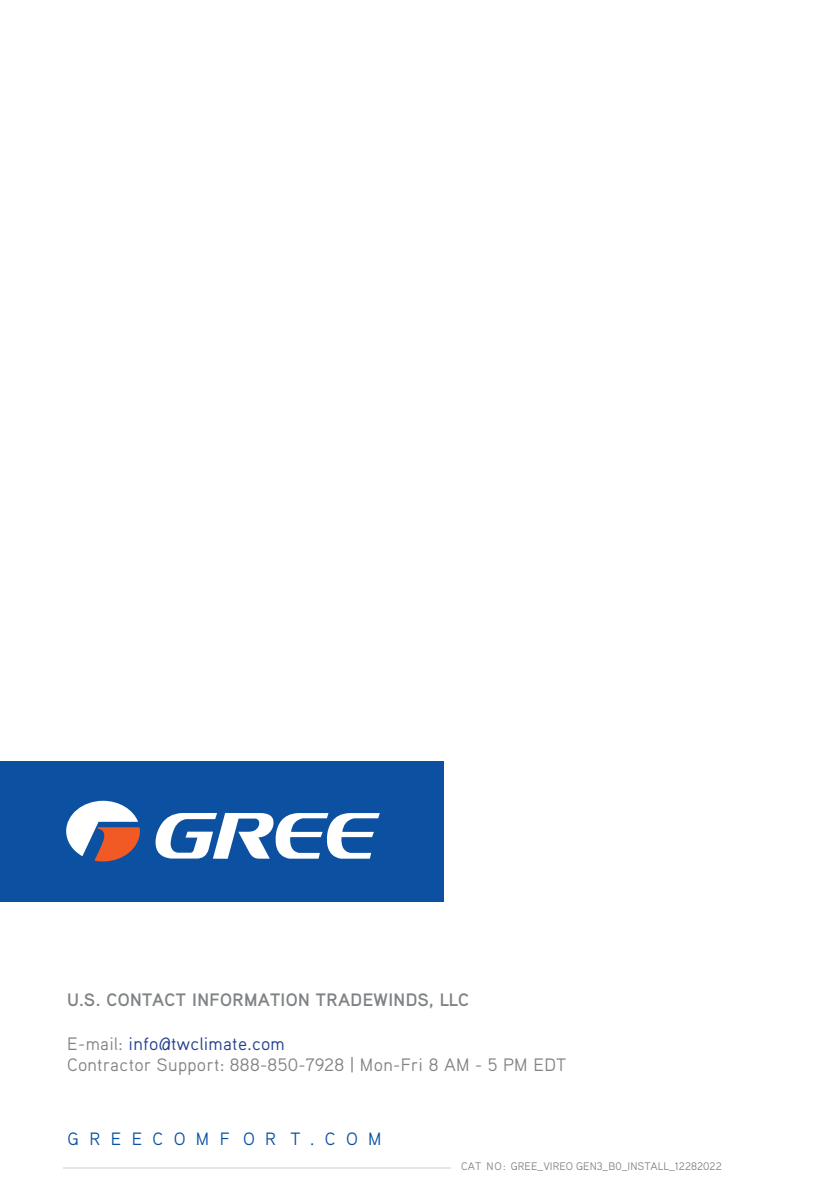
<style>
.page{position:relative;width:840px;height:1191px;background:#fff}
.page>*{position:absolute;margin:0;border:0;box-sizing:border-box;transform-origin:0 0}
.t1{font:18px/21.6px "Aaux Pro";letter-spacing:.02em;color:#808385}
.t2{font:700 18px "Aaux Pro";letter-spacing:.02em;color:#808385}
.t3{font:17.8px "Aaux Pro";letter-spacing:.59em;color:#0c51a1}
.t4{font:11px "Aaux Pro";color:#808285}
.s1{color:#23408c}
</style>
<div class="page">
<hr style="left:64px;top:1167px;width:386px;height:1px;background:#808285">
<div style="left:0;top:761px;width:443px;height:140px;background:#0c51a1"></div>
<svg style="left:66px;top:801px;width:74px;height:60px"></svg>
<svg style="left:155px;top:813px;width:224px;height:46px"></svg>
<p class="t2" style="left:67px;top:988px;width:403px">U.S. CONTACT INFORMATION TRADEWINDS, LLC</p>
<p class="t1" style="left:67px;top:1032px;width:500px">E-mail: <span class="s1">info@twclimate.com<br></span>Contractor Support: 888-850-7928 | Mon-Fri 8 AM - 5 PM EDT</p>
<p class="t3" style="left:67px;top:1127px;width:315px">GREE C O MF OR T . C O M</p>
<p class="t4" style="left:461px;top:1159px;width:262px">CAT NO: GREE_VIREO GEN3_B0_INSTALL_12282022</p>
</div>
